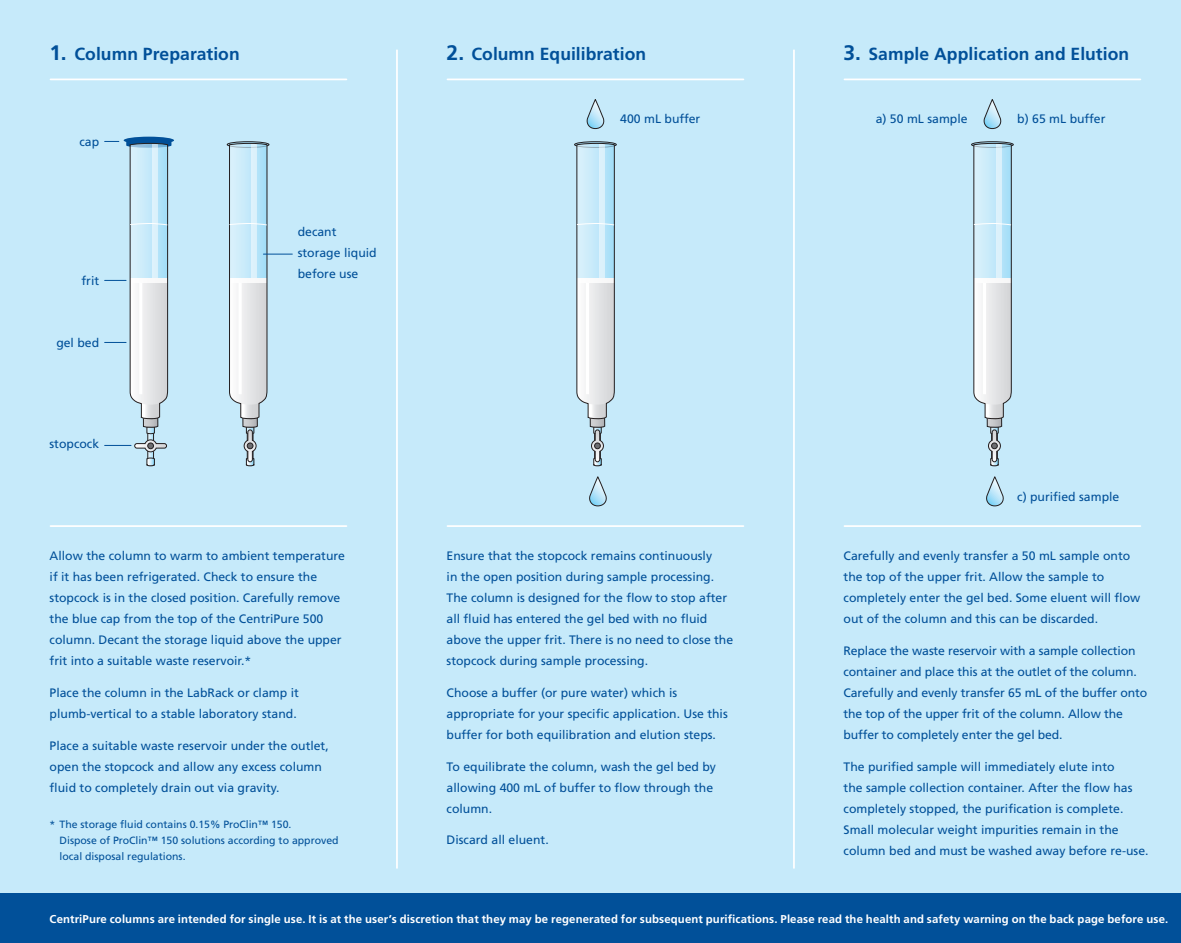
<style>
.page{position:relative;width:1181px;height:943px;background:#c6eafa}
.page>*{position:absolute;margin:0;border:0;box-sizing:border-box;transform-origin:0 0}
.t1{font:700 17.5px "Frutiger";letter-spacing:.005em;color:#015099}
.t2{font:12.25px/21px "Frutiger";color:#015099}
.t3{font:700 11.38px "Frutiger";letter-spacing:.01em;color:#fff}
.t4{font:10.5px/15.8px "Frutiger";color:#015099}
.s1{font-size:21px}
</style>
<div class="page">
<hr style="left:396px;top:50px;width:2px;height:818px;background:#fff">
<hr style="left:793px;top:50px;width:2px;height:818px;background:#fff">
<svg style="left:586px;top:99px;width:19px;height:30px"></svg>
<svg style="left:983px;top:99px;width:19px;height:30px"></svg>
<svg style="left:589px;top:476px;width:18px;height:30px"></svg>
<svg style="left:986px;top:476px;width:18px;height:30px"></svg>
<hr style="left:50px;top:78px;width:296px;height:2px;background:#fff">
<hr style="left:50px;top:525px;width:296px;height:2px;background:#fff">
<hr style="left:447px;top:78px;width:296px;height:2px;background:#fff">
<hr style="left:447px;top:525px;width:296px;height:2px;background:#fff">
<hr style="left:844px;top:78px;width:296px;height:2px;background:#fff">
<hr style="left:844px;top:525px;width:296px;height:2px;background:#fff">
<div style="left:227px;top:141px;width:42px;height:7px;border:1px solid #231f20;border-radius:50%"></div>
<div style="left:971px;top:141px;width:42px;height:7px;border:1px solid #231f20;border-radius:50%"></div>
<svg style="left:973px;top:143px;width:39px;height:323px"></svg>
<svg style="left:228px;top:143px;width:64px;height:323px"></svg>
<svg style="left:105px;top:137px;width:69px;height:329px"></svg>
<div style="left:574px;top:141px;width:42px;height:7px;border:1px solid #231f20;border-radius:50%"></div>
<svg style="left:576px;top:143px;width:39px;height:323px"></svg>
<div style="left:0;top:893px;width:1181px;height:50px;background:#015099"></div>
<p class="t1" style="left:50px;top:43px;width:192px"><span class="s1">1.</span> Column Preparation</p>
<p class="t1" style="left:446px;top:43px;width:201px"><span class="s1">2.</span> Column Equilibration</p>
<p class="t1" style="left:843px;top:43px;width:287px"><span class="s1">3.</span> Sample Application and Elution</p>
<p class="t2" style="left:79px;top:131px;width:21px">cap</p>
<p class="t2" style="left:82px;top:270px;width:19px">frit</p>
<p class="t2" style="left:56px;top:332px;width:44px">gel bed</p>
<p class="t2" style="left:50px;top:433px;width:51px">stopcock</p>
<p class="t2" style="left:298px;top:221px;width:80px">decant storage liquid before use</p>
<p class="t2" style="left:50px;top:545px;width:297px">Allow the column to warm to ambient temperature if it has been refrigerated. Check to ensure the stopcock is in the closed position. Carefully remove the blue cap from the top of the CentriPure 500 column. Decant the storage liquid above the upper frit into a suitable waste reservoir.*</p>
<p class="t2" style="left:50px;top:682px;width:251px">Place the column in the LabRack or clamp it plumb-vertical to a stable laboratory stand.</p>
<p class="t2" style="left:50px;top:734px;width:281px">Place a suitable waste reservoir under the outlet, open the stopcock and allow any excess column fluid to completely drain out via gravity.</p>
<p class="t4" style="left:50px;top:816px;width:243px">* The storage fluid contains 0.15% ProClin™ 150.</p>
<p class="t4" style="left:60px;top:832px;width:281px">Dispose of ProClin™ 150 solutions according to approved local disposal regulations.</p>
<p class="t2" style="left:620px;top:108px;width:82px">400 mL buffer</p>
<p class="t2" style="left:446px;top:545px;width:288px">Ensure that the stopcock remains continuously<br>in the open position during sample processing.<br>The column is designed for the flow to stop after all fluid has entered the gel bed with no fluid above the upper frit. There is no need to close the stopcock during sample processing.</p>
<p class="t2" style="left:446px;top:682px;width:283px">Choose a buffer (or pure water) which is appropriate for your specific application. Use this buffer for both equilibration and elution steps.</p>
<p class="t2" style="left:446px;top:755px;width:271px">To equilibrate the column, wash the gel bed by allowing 400 mL of buffer to flow through the column.</p>
<p class="t2" style="left:446px;top:829px;width:104px">Discard all eluent.</p>
<p class="t2" style="left:875px;top:108px;width:93px">a) 50 mL sample</p>
<p class="t2" style="left:1017px;top:108px;width:90px">b) 65 mL buffer</p>
<p class="t2" style="left:1017px;top:485px;width:104px">c) purified sample</p>
<p class="t2" style="left:843px;top:545px;width:298px">Carefully and evenly transfer a 50 mL sample onto the top of the upper frit. Allow the sample to completely enter the gel bed. Some eluent will flow out of the column and this can be discarded.</p>
<p class="t2" style="left:843px;top:640px;width:305px">Replace the waste reservoir with a sample collection container and place this at the outlet of the column.<br>Carefully and evenly transfer 65 mL of the buffer onto the top of the upper frit of the column. Allow the buffer to completely enter the gel bed.</p>
<p class="t2" style="left:843px;top:755px;width:306px">The purified sample will immediately elute into<br>the sample collection container. After the flow has completely stopped, the purification is complete.<br>Small molecular weight impurities remain in the column bed and must be washed away before re-use.</p>
<p class="t3" style="left:50px;top:912px;width:1120px">CentriPure columns are intended for single use. It is at the user’s discretion that they may be regenerated for subsequent purifications. Please read the health and safety warning on the back page before use.</p>
</div>
